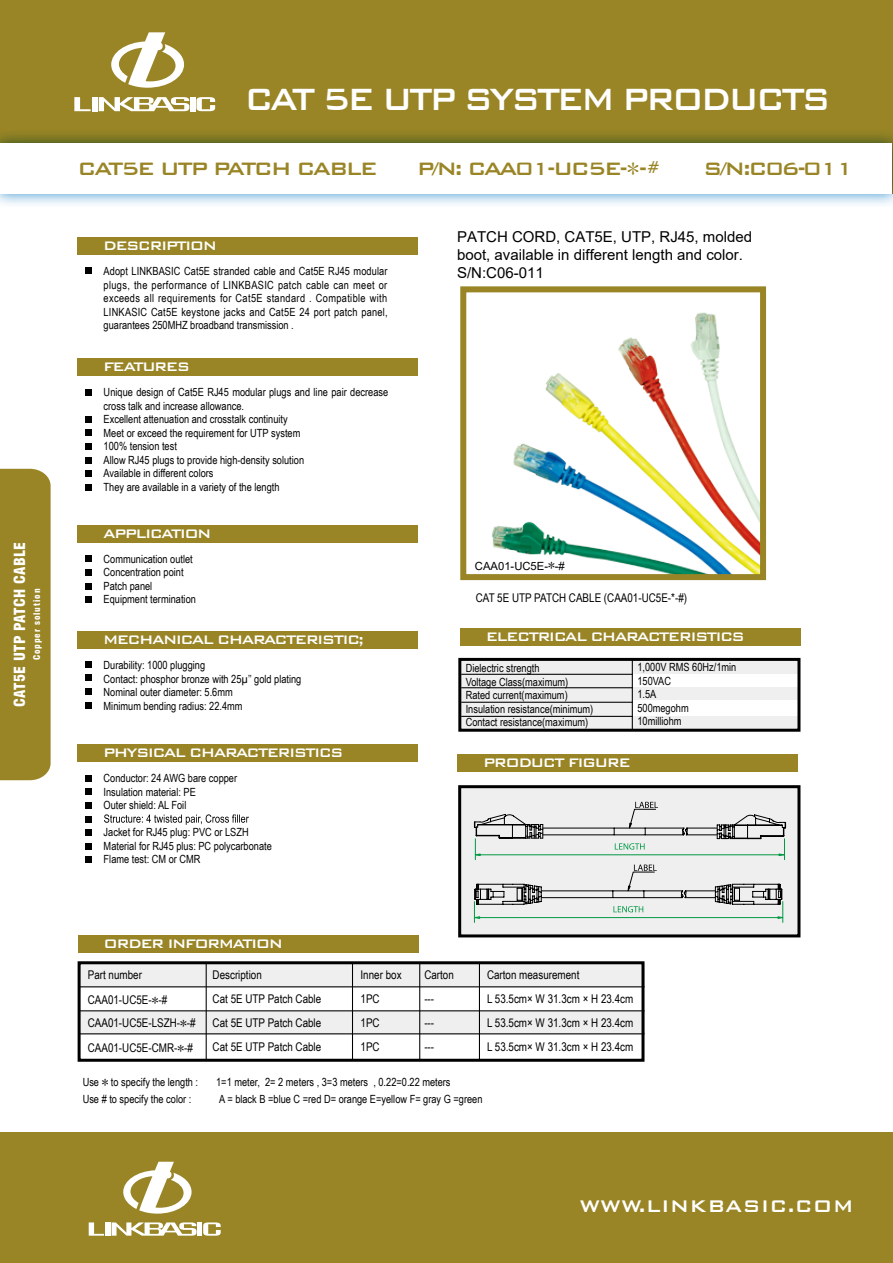
<style>
.page{position:relative;width:893px;height:1263px;background:#fff}
.page>*{position:absolute;margin:0;border:0;box-sizing:border-box;transform-origin:0 0}
.t1{font:500 41.1px "Bank Gothic BT";letter-spacing:-.1em;color:#fff;scale:.9 1}
.t2{font:500 24px "Bank Gothic BT";letter-spacing:-.1em;color:#998526}
.t3{font:500 22.5px "Bank Gothic BT";color:#fff}
.t4{font:500 16.5px "Bank Gothic BT";letter-spacing:-.1em;color:#fff}
.t5{font:15px/18px "Arial";color:#000}
.t6{font:900 condensed 15px "Swiss 721 BT";letter-spacing:.025em;color:#fff}
.t7{font:12px/24px "Arial Narrow";color:#000}
.t8{font:11.25px/13.5px "Arial Narrow";color:#000}
.t9{font:11.25px "Arial";color:#000}
.t10{font:900 condensed 9px "Swiss 721 BT";letter-spacing:.1em;color:#fff}
.s1{font-family:"Sim Sun";font-weight:400}
.s2{font-size:16.5px}
.s3{font-family:"Sim Sun";font-size:13.5px}
</style>
<div class="page">
<div style="left:0;top:0;width:893px;height:194px;background:#998526"></div>
<div style="left:0;top:1133px;width:893px;height:130px;background:#998526"></div>
<div style="left:0;top:469px;width:51px;height:311px;background:#998526"></div>
<svg style="left:0;top:134px;width:893px;height:71px"></svg>
<div style="left:1px;top:143px;width:891px;height:51px;background:#fff"></div>
<div style="left:460px;top:787px;width:339px;height:149px;background:#efefef"></div>
<div style="left:458px;top:785px;width:342px;height:152px;border:3px solid #000"></div>
<div style="left:78px;top:237px;width:340px;height:17px;background:#998526"></div>
<div style="left:85px;top:268px;width:7px;height:6px;background:#000"></div>
<svg style="left:104px;top:814px;width:145px;height:11px"></svg>
<div style="left:78px;top:358px;width:340px;height:17px;background:#998526"></div>
<div style="left:460px;top:629px;width:340px;height:17px;background:#998526"></div>
<div style="left:78px;top:525px;width:340px;height:17px;background:#998526"></div>
<div style="left:78px;top:631px;width:340px;height:17px;background:#998526"></div>
<div style="left:78px;top:744px;width:340px;height:17px;background:#998526"></div>
<div style="left:85px;top:389px;width:7px;height:6px;background:#000"></div>
<div style="left:85px;top:555px;width:7px;height:7px;background:#000"></div>
<div style="left:85px;top:569px;width:7px;height:6px;background:#000"></div>
<div style="left:85px;top:416px;width:7px;height:6px;background:#000"></div>
<div style="left:85px;top:583px;width:7px;height:6px;background:#000"></div>
<div style="left:85px;top:430px;width:7px;height:6px;background:#000"></div>
<div style="left:85px;top:597px;width:7px;height:6px;background:#000"></div>
<div style="left:85px;top:661px;width:7px;height:6px;background:#000"></div>
<div style="left:85px;top:443px;width:7px;height:7px;background:#000"></div>
<div style="left:85px;top:675px;width:7px;height:6px;background:#000"></div>
<div style="left:85px;top:457px;width:7px;height:6px;background:#000"></div>
<div style="left:85px;top:688px;width:7px;height:7px;background:#000"></div>
<div style="left:85px;top:702px;width:7px;height:7px;background:#000"></div>
<div style="left:85px;top:471px;width:7px;height:6px;background:#000"></div>
<div style="left:85px;top:775px;width:7px;height:6px;background:#000"></div>
<div style="left:85px;top:484px;width:7px;height:7px;background:#000"></div>
<div style="left:85px;top:788px;width:7px;height:7px;background:#000"></div>
<div style="left:85px;top:829px;width:7px;height:7px;background:#000"></div>
<div style="left:85px;top:816px;width:7px;height:6px;background:#000"></div>
<div style="left:85px;top:857px;width:7px;height:6px;background:#000"></div>
<div style="left:85px;top:802px;width:7px;height:6px;background:#000"></div>
<div style="left:85px;top:843px;width:7px;height:6px;background:#000"></div>
<div style="left:458px;top:754px;width:340px;height:17px;background:#998526"></div>
<div style="left:633px;top:688px;width:166px;height:12px;background:#efefef"></div>
<div style="left:633px;top:717px;width:166px;height:12px;background:#efefef"></div>
<div style="left:633px;top:661px;width:166px;height:13px;background:#efefef"></div>
<div style="left:461px;top:661px;width:172px;height:68px;background:#efefef"></div>
<hr style="left:632px;top:660px;width:1px;height:70px;background:#000">
<hr style="left:461px;top:674px;width:172px;height:1px;background:#000">
<hr style="left:461px;top:687px;width:172px;height:1px;background:#000">
<hr style="left:461px;top:702px;width:172px;height:1px;background:#000">
<hr style="left:461px;top:716px;width:172px;height:1px;background:#000">
<div style="left:458px;top:658px;width:342px;height:74px;border:3px solid #000"></div>
<div style="left:78px;top:936px;width:340px;height:17px;background:#998526"></div>
<img style="left:492px;top:312px;width:267px;height:261px">
<div style="left:79px;top:963px;width:565px;height:24px;background:#efefef"></div>
<div style="left:79px;top:1010px;width:565px;height:24px;background:#efefef"></div>
<div style="left:78px;top:961px;width:566px;height:101px;border:3px solid #000"></div>
<hr style="left:78px;top:986px;width:566px;height:1px;background:#000">
<hr style="left:78px;top:1010px;width:566px;height:1px;background:#000">
<hr style="left:78px;top:1033px;width:566px;height:1px;background:#000">
<hr style="left:206px;top:963px;width:1px;height:97px;background:#000">
<hr style="left:352px;top:963px;width:1px;height:96px;background:#000">
<hr style="left:419px;top:963px;width:1px;height:96px;background:#000">
<hr style="left:479px;top:963px;width:1px;height:96px;background:#000">
<svg style="left:473px;top:802px;width:314px;height:120px"></svg>
<div style="left:460px;top:286px;width:306px;height:294px;border:6px solid #998526"></div>
<svg style="left:74px;top:97px;width:17px;height:14px"></svg>
<div style="left:92px;top:97px;width:5px;height:14px;background:#fff"></div>
<svg style="left:99px;top:97px;width:90px;height:14px"></svg>
<svg style="left:196px;top:97px;width:19px;height:14px"></svg>
<div style="left:190px;top:97px;width:5px;height:14px;background:#fff"></div>
<svg style="left:111px;top:32px;width:73px;height:56px"></svg>
<svg style="left:89px;top:1222px;width:15px;height:14px"></svg>
<div style="left:105px;top:1222px;width:5px;height:14px;background:#fff"></div>
<svg style="left:112px;top:1222px;width:85px;height:14px"></svg>
<svg style="left:203px;top:1222px;width:18px;height:14px"></svg>
<div style="left:197px;top:1222px;width:5px;height:14px;background:#fff"></div>
<svg style="left:123px;top:1162px;width:69px;height:51px"></svg>
<h3 class="t6" style="left:11px;top:707px;width:167px;rotate:-90deg">CAT5E UTP PATCH CABLE</h3>
<p class="t10" style="left:31px;top:660px;width:73px;rotate:-90deg">Copper solution</p>
<h1 class="t1" style="left:244px;top:76px;width:653px">CAT 5E UTP SYSTEM PRODUCTS</h1>
<h2 class="t2" style="left:78px;top:155px;width:302px">CAT5E UTP PATCH CABLE</h2>
<h2 class="t2" style="left:417px;top:155px;width:245px">P/N: CAA01-UC5E-<span class="s1">*</span>-<span class="s2">#</span></h2>
<h2 class="t2" style="left:703px;top:155px;width:152px">S/N:C06-011</h2>
<h3 class="t4" style="left:103px;top:236px;width:115px">DESCRIPTION</h3>
<p class="t8" style="left:104px;top:264px;width:285px;text-align:justify">Adopt LINKBASIC Cat5E stranded cable and Cat5E RJ45 modular plugs, the performance of LINKBASIC patch cable can meet or exceeds all requirements for Cat5E standard . Compatible with LINKASIC Cat5E keystone jacks and Cat5E 24 port patch panel, guarantees 250MHZ broadband transmission .</p>
<h3 class="t4" style="left:103px;top:357px;width:88px">FEATURES</h3>
<p class="t8" style="left:104px;top:385px;width:286px">Unique design of Cat5E RJ45 modular plugs and line pair decrease cross talk and increase allowance.<br>Excellent attenuation and crosstalk continuity<br>Meet or exceed the requirement for UTP system<br>100% tension test<br>Allow RJ45 plugs to provide high-density solution<br>Available in different colors<br>They are available in a variety of the length</p>
<h3 class="t4" style="left:103px;top:524px;width:110px">APPLICATION</h3>
<p class="t8" style="left:104px;top:552px;width:94px">Communication outlet<br>Concentration point<br>Patch panel<br>Equipment termination</p>
<h3 class="t4" style="left:103px;top:630px;width:262px">MECHANICAL CHARACTERISTIC;</h3>
<p class="t8" style="left:104px;top:658px;width:199px">Durability: 1000 plugging<br>Contact: phosphor bronze with 25µ’’ gold plating Nominal outer diameter: 5.6mm<br>Minimum bending radius: 22.4mm</p>
<h3 class="t4" style="left:103px;top:743px;width:242px">PHYSICAL CHARACTERISTICS</h3>
<p class="t8" style="left:104px;top:771px;width:135px">Conductor: 24 AWG bare copper<br>Insulation material: PE<br>Outer shield: AL Foil</p>
<p class="t8" style="left:104px;top:825px;width:170px">Jacket for RJ45 plug: PVC or LSZH<br>Material for RJ45 plus: PC polycarbonate<br>Flame test: CM or CMR</p>
<h3 class="t4" style="left:104px;top:935px;width:181px">ORDER INFORMATION</h3>
<h3 class="t5" style="left:457px;top:228px;width:297px">PATCH CORD, CAT5E, UTP, RJ45, molded boot, available in different length and color.<br>S/N:C06-011</h3>
<p class="t9" style="left:475px;top:558px;width:91px">CAA01-UC5E-<span class="s3">*</span>-#</p>
<p class="t7" style="left:476px;top:586px;width:213px">CAT 5E UTP PATCH CABLE (CAA01-UC5E-*-#)</p>
<h3 class="t4" style="left:486px;top:628px;width:260px">ELECTRICAL CHARACTERISTICS</h3>
<p class="t8" style="left:466px;top:661px;width:129px">Dielectric strength<br>Voltage Class(maximum)<br>Rated current(maximum)<br>Insulation resistance(minimum)<br>Contact resistance(maximum)</p>
<p class="t8" style="left:637px;top:660px;width:100px">1,000V RMS 60Hz/1min<br>150VAC<br>1.5A<br>500megohm<br>10milliohm</p>
<h3 class="t4" style="left:483px;top:753px;width:149px">PRODUCT FIGURE</h3>
<p class="t7" style="left:88px;top:962px;width:81px;line-height:24.8px">Part number<br>CAA01-UC5E-<span class="s3">*</span>-#</p>
<p class="t7" style="left:88px;top:1010px;width:109px;line-height:24.8px">CAA01-UC5E-LSZH-<span class="s3">*</span>-#<br>CAA01-UC5E-CMR-<span class="s3">*</span>-#</p>
<p class="t7" style="left:213px;top:963px;width:110px">Description<br>Cat 5E UTP Patch Cable<br>Cat 5E UTP Patch Cable<br>Cat 5E UTP Patch Cable</p>
<p class="t7" style="left:361px;top:963px;width:43px">Inner box<br>1PC<br>1PC<br>1PC</p>
<p class="t7" style="left:424px;top:963px;width:31px">Carton ---<br>---<br>---</p>
<p class="t7" style="left:487px;top:963px;width:148px">Carton measurement<br>L 53.5cm× W 31.3cm × H 23.4cm<br>L 53.5cm× W 31.3cm × H 23.4cm<br>L 53.5cm× W 31.3cm × H 23.4cm</p>
<p class="t8" style="left:83px;top:1075px;width:117px">Use <span class="s3">*</span> to specify the length :</p>
<p class="t8" style="left:216px;top:1075px;width:236px">1=1 meter, 2= 2 meters , 3=3 meters , 0.22=0.22 meters</p>
<p class="t8" style="left:83px;top:1091px;width:110px">Use # to specify the color :</p>
<p class="t8" style="left:219px;top:1091px;width:265px">A = black B =blue C =red D= orange E=yellow F= gray G =green</p>
<h3 class="t3" style="left:579px;top:1194px;width:276px">WWW.LINKBASIC.COM</h3>
</div>
